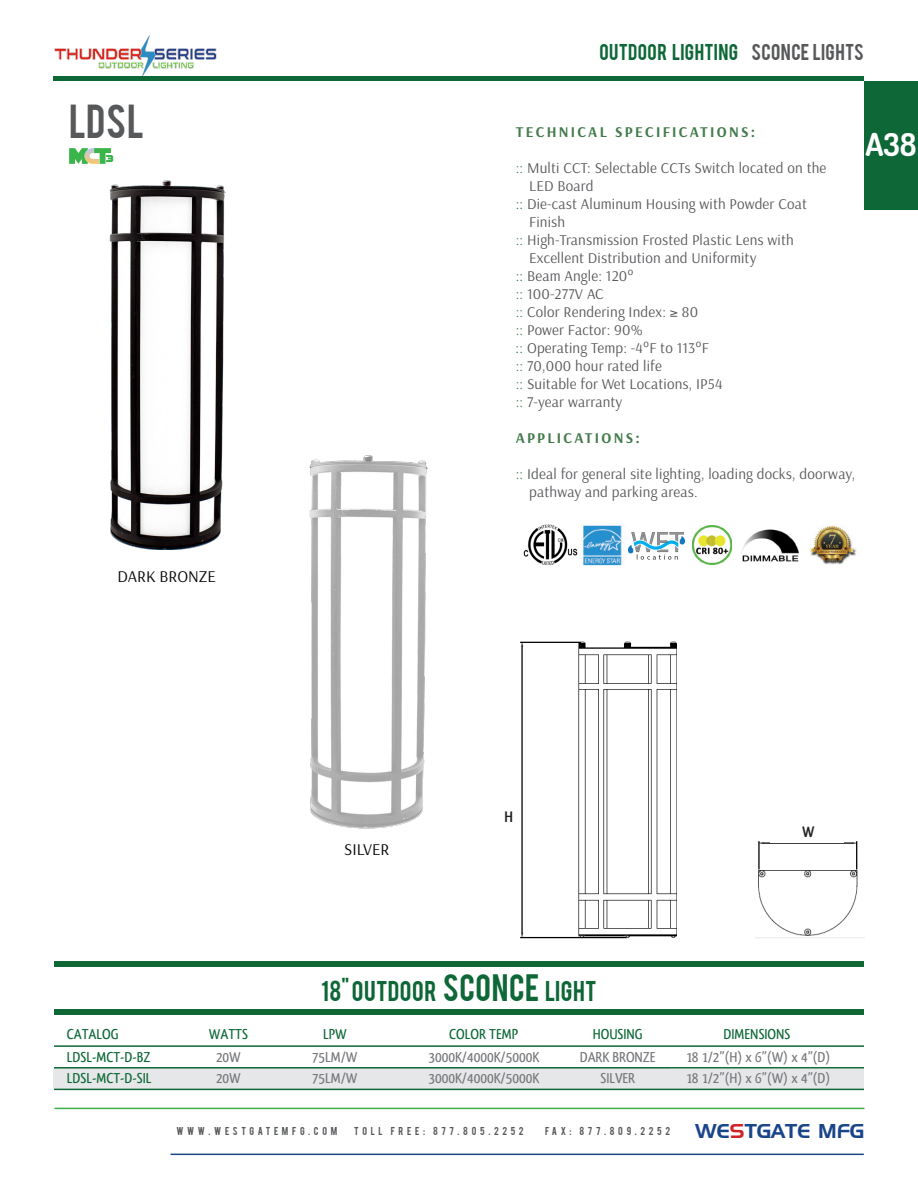
<style>
.page{position:relative;width:918px;height:1188px;background:#fff}
.page>*{position:absolute;margin:0;border:0;box-sizing:border-box;transform-origin:0 0}
.t1{font:37.5px "Bebas";color:#57585a}
.t2{font:700 31.5px "Dosis";color:#fff}
.t3{font:22.5px "Bebas";letter-spacing:.025em;color:#0d6736}
.t4{font:19.5px "Handel Gothic";color:#1b458a}
.t5{font:18px "Bebas";letter-spacing:.025em;color:#0d6736}
.t6{font:16.5px "Arsenal";color:#040503}
.Qlassick_bold_10pt{font:700 15.9px "Qlassik";color:#231f20}
.bullet-conent{font:15px/18px "Arsenal";letter-spacing:.01em;color:#57585a}
.Paragraph_Style_5{font:500 15px "Qlassik";color:#76787b}
.Q_10_14{font:500 15px "Qlassik";color:#0d6836}
.bullet-conent-2{font:700 15px "Arsenal";letter-spacing:.15em;color:#447b4d}
.t7{font:9px "Bebas";letter-spacing:.4em;color:#57585a}
.s1{color:#57585a}
.s2{color:#447b4d}
.s3{font-size:30px}
.s4{color:#d1232a}
</style>
<div class="page">
<hr style="left:54px;top:77px;width:810px;height:4px;background:#0d6736">
<img style="left:54px;top:35px;width:163px;height:41px">
<hr style="left:54px;top:1108px;width:810px;height:1px;background:#40ae49">
<hr style="left:170px;top:1154px;width:694px;height:1px;background:#1b458a">
<div style="left:864px;top:81px;width:54px;height:128px;background:#0d6736"></div>
<img style="left:692px;top:526px;width:39px;height:39px">
<img style="left:742px;top:529px;width:57px;height:33px">
<img style="left:810px;top:525px;width:46px;height:40px">
<img style="left:581px;top:525px;width:41px;height:41px">
<img style="left:523px;top:525px;width:55px;height:41px">
<img style="left:628px;top:532px;width:57px;height:28px">
<div style="left:54px;top:1069px;width:810px;height:20px;background:#e6e7e9"></div>
<hr style="left:54px;top:1045px;width:810px;height:2px;background:#0d6736">
<hr style="left:54px;top:1089px;width:810px;height:1px;background:#0d6736">
<hr style="left:54px;top:1067px;width:810px;height:2px;background:#0d6736">
<hr style="left:54px;top:1010px;width:810px;height:4px;background:#0f6836">
<div style="left:54px;top:961px;width:810px;height:5px;background:#0f6836"></div>
<img style="left:309px;top:455px;width:119px;height:374px">
<img style="left:109px;top:181px;width:117px;height:369px">
<svg style="left:69px;top:148px;width:44px;height:16px"></svg>
<img style="left:520px;top:641px;width:157px;height:298px">
<img style="left:755px;top:841px;width:110px;height:97px">
<div style="left:771px;top:795px;width:73px;height:48px;background:#fff"></div>
<div style="left:481px;top:749px;width:40px;height:92px;background:#fff"></div>
<p class="t1" style="left:69px;top:94px;width:77px">Ldsl</p>
<p class="t6" style="left:118px;top:566px;width:100px">DARK BRONZE</p>
<p class="t5" style="left:599px;top:39px;width:266px">OUTDOOR LIGHTING <span class="s1">SCONCE LIGHTS</span></p>
<p class="bullet-conent-2" style="left:516px;top:123px;width:241px">TECHNICAL SPECIFICATIONS:</p>
<p class="bullet-conent" style="left:516px;top:159px;width:312px"><span class="s2">::</span> Multi CCT: Selectable CCTs Switch located on the</p>
<p class="bullet-conent" style="left:529px;top:177px;width:66px">LED Board</p>
<p class="bullet-conent" style="left:516px;top:195px;width:293px"><span class="s2">::</span> Die-cast Aluminum Housing with Powder Coat</p>
<p class="bullet-conent" style="left:529px;top:213px;width:37px">Finish</p>
<p class="bullet-conent" style="left:516px;top:231px;width:280px"><span class="s2">::</span> High-Transmission Frosted Plastic Lens with</p>
<p class="bullet-conent" style="left:529px;top:249px;width:229px">Excellent Distribution and Uniformity</p>
<p class="bullet-conent" style="left:516px;top:267px;width:120px"><span class="s2">::</span> Beam Angle: 120°</p>
<p class="bullet-conent" style="left:516px;top:285px;width:90px"><span class="s2">::</span> 100-277V AC</p>
<p class="bullet-conent" style="left:516px;top:303px;width:184px"><span class="s2">::</span> Color Rendering Index: ≥ 80</p>
<p class="bullet-conent" style="left:516px;top:321px;width:129px"><span class="s2">::</span> Power Factor: 90%</p>
<p class="bullet-conent" style="left:516px;top:339px;width:195px"><span class="s2">::</span> Operating Temp: -4°F to 113°F</p>
<p class="bullet-conent" style="left:516px;top:357px;width:148px"><span class="s2">::</span> 70,000 hour rated life</p>
<p class="bullet-conent" style="left:516px;top:375px;width:208px"><span class="s2">::</span> Suitable for Wet Locations, IP54</p>
<p class="bullet-conent" style="left:516px;top:393px;width:108px"><span class="s2">::</span> 7-year warranty</p>
<p class="bullet-conent-2" style="left:516px;top:429px;width:126px">APPLICATIONS:</p>
<p class="bullet-conent" style="left:529px;top:465px;width:327px;text-indent:-14px"><span class="s2">::</span> Ideal for general site lighting, loading docks, doorway, pathway and parking areas.</p>
<p class="t2" style="left:865px;top:124px;width:53px">A38</p>
<p class="t6" style="left:344px;top:839px;width:47px">SILVER</p>
<p class="Qlassick_bold_10pt" style="left:505px;top:808px;width:10px">H</p>
<p class="t3" style="left:321px;top:975px;width:277px">18" OUTDOOR <span class="s3">SCONCE</span> LIGHT</p>
<p class="Qlassick_bold_10pt" style="left:802px;top:822px;width:14px">W</p>
<p class="Q_10_14" style="left:67px;top:1026px;width:53px">CATALOG</p>
<p class="Q_10_14" style="left:209px;top:1026px;width:41px">WATTS</p>
<p class="Q_10_14" style="left:323px;top:1025px;width:25px">LPW</p>
<p class="Q_10_14" style="left:449px;top:1026px;width:70px">COLOR TEMP</p>
<p class="Q_10_14" style="left:593px;top:1026px;width:51px">HOUSING</p>
<p class="Q_10_14" style="left:724px;top:1026px;width:68px">DIMENSIONS</p>
<p class="Paragraph_Style_5" style="left:216px;top:1048px;width:26px">20W</p>
<p class="Paragraph_Style_5" style="left:216px;top:1069px;width:26px">20W</p>
<p class="Paragraph_Style_5" style="left:686px;top:1048px;width:145px">18 1/2”(H) x 6”(W) x 4”(D)</p>
<p class="Paragraph_Style_5" style="left:686px;top:1069px;width:145px">18 1/2”(H) x 6”(W) x 4”(D)</p>
<p class="Paragraph_Style_5" style="left:312px;top:1048px;width:47px">75LM/W</p>
<p class="Paragraph_Style_5" style="left:312px;top:1069px;width:47px">75LM/W</p>
<p class="Paragraph_Style_5" style="left:428px;top:1048px;width:112px">3000K/4000K/5000K</p>
<p class="Paragraph_Style_5" style="left:428px;top:1069px;width:112px">3000K/4000K/5000K</p>
<p class="Q_10_14" style="left:67px;top:1048px;width:85px">LDSL-MCT-D-BZ</p>
<p class="Q_10_14" style="left:67px;top:1069px;width:86px">LDSL-MCT-D-SIL</p>
<p class="Paragraph_Style_5" style="left:580px;top:1048px;width:77px">DARK BRONZE</p>
<p class="Paragraph_Style_5" style="left:600px;top:1069px;width:36px">SILVER</p>
<p class="t7" style="left:177px;top:1125px;width:162px">WWW.WESTGATEMFG.COM</p>
<p class="t7" style="left:354px;top:1125px;width:171px">TOLL FREE: 877.805.2252</p>
<p class="t7" style="left:545px;top:1125px;width:127px">FAX: 877.809.2252</p>
<p class="t4" style="left:695px;top:1122px;width:171px">WE<span class="s4">S</span>TGATE MFG</p>
</div>
